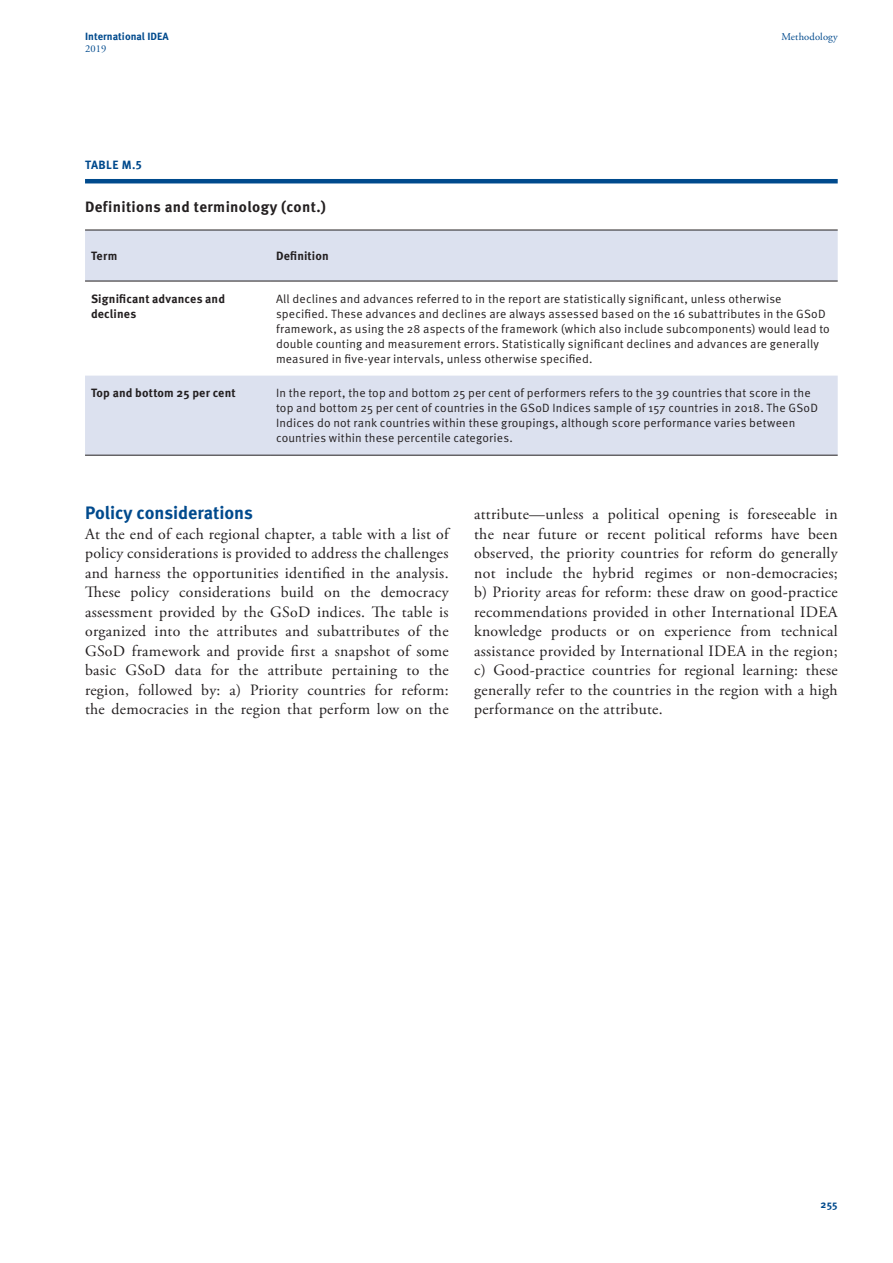
<style>
.page{position:relative;width:893px;height:1263px;background:#fff}
.page>*{position:absolute;margin:0;border:0;box-sizing:border-box;transform-origin:0 0}
.t1{font:700 18px "Meta OT";color:#004a8d}
.t2{font:15.75px/19.5px "Adobe Garamond Pro";letter-spacing:.02em;color:#231f20;text-align:justify}
.t3{font:700 15px "Meta OT";letter-spacing:.025em;color:#231f20}
.t4{font:12px/15px "Meta OT Norm";letter-spacing:.015em;color:#231f20}
.t5{font:700 12px/15px "Meta OT";letter-spacing:.01em;color:#231f20}
.t6{font:700 12px "Meta OT";letter-spacing:.035em;color:#004a8d}
.t7{font:700 10.5px "Meta OT";letter-spacing:.005em;color:#004a8d}
.t8{font:10.5px "Adobe Garamond Pro";letter-spacing:.015em;color:#004a8d}
</style>
<div class="page">
<svg style="left:85px;top:231px;width:753px;height:224px;fill:#dce1ef"></svg>
<hr style="left:85px;top:230px;width:185px;height:1px;background:#231f20">
<hr style="left:270px;top:230px;width:568px;height:1px;background:#231f20">
<hr style="left:85px;top:281px;width:185px;height:1px;background:#231f20">
<hr style="left:270px;top:281px;width:568px;height:1px;background:#231f20">
<hr style="left:85px;top:455px;width:185px;height:1px;background:#231f20">
<hr style="left:270px;top:455px;width:568px;height:1px;background:#231f20">
<hr style="left:85px;top:179px;width:753px;height:4px;background:#004a8d">
<p class="t7" style="left:85px;top:30px;width:85px">International IDEA</p>
<p class="t8" style="left:85px;top:43px;width:23px">2019</p>
<p class="t6" style="left:85px;top:157px;width:58px">TABLE M.5</p>
<p class="t3" style="left:85px;top:197px;width:242px">Definitions and terminology (cont.)</p>
<p class="t8" style="left:781px;top:30px;width:58px">Methodology</p>
<p class="t5" style="left:91px;top:248px;width:28px">Term</p>
<p class="t5" style="left:276px;top:248px;width:54px">Definition</p>
<p class="t5" style="left:91px;top:291px;width:136px">Significant advances and declines</p>
<p class="t4" style="left:276px;top:291px;width:555px">All declines and advances referred to in the report are statistically significant, unless otherwise specified. These advances and declines are always assessed based on the 16 subattributes in the GSoD framework, as using the 28 aspects of the framework (which also include subcomponents) would lead to double counting and measurement errors. Statistically significant declines and advances are generally measured in five-year intervals, unless otherwise specified.</p>
<p class="t5" style="left:91px;top:386px;width:146px">Top and bottom 25 per cent</p>
<p class="t4" style="left:276px;top:386px;width:544px">In the report, the top and bottom 25 per cent of performers refers to the 39 countries that score in the top and bottom 25 per cent of countries in the GSoD Indices sample of 157 countries in 2018. The GSoD Indices do not rank countries within these groupings, although score performance varies between countries within these percentile categories.</p>
<p class="t1" style="left:85px;top:502px;width:169px">Policy considerations</p>
<p class="t2" style="left:85px;top:525px;width:365px">At the end of each regional chapter, a table with a list of policy considerations is provided to address the challenges and harness the opportunities identified in the analysis.<br>These policy considerations build on the democracy assessment provided by the GSoD indices. The table is organized into the attributes and subattributes of the GSoD framework and provide first a snapshot of some basic GSoD data for the attribute pertaining to the region, followed by: a) Priority countries for reform: the democracies in the region that perform low on the</p>
<p class="t2" style="left:474px;top:505px;width:365px">attribute—unless a political opening is foreseeable in the near future or recent political reforms have been observed, the priority countries for reform do generally not include the hybrid regimes or non-democracies; b) Priority areas for reform: these draw on good-practice recommendations provided in other International IDEA knowledge products or on experience from technical assistance provided by International IDEA in the region; c) Good-practice countries for regional learning: these generally refer to the countries in the region with a high performance on the attribute.</p>
<p class="t7" style="left:820px;top:1198px;width:19px">255</p>
</div>
